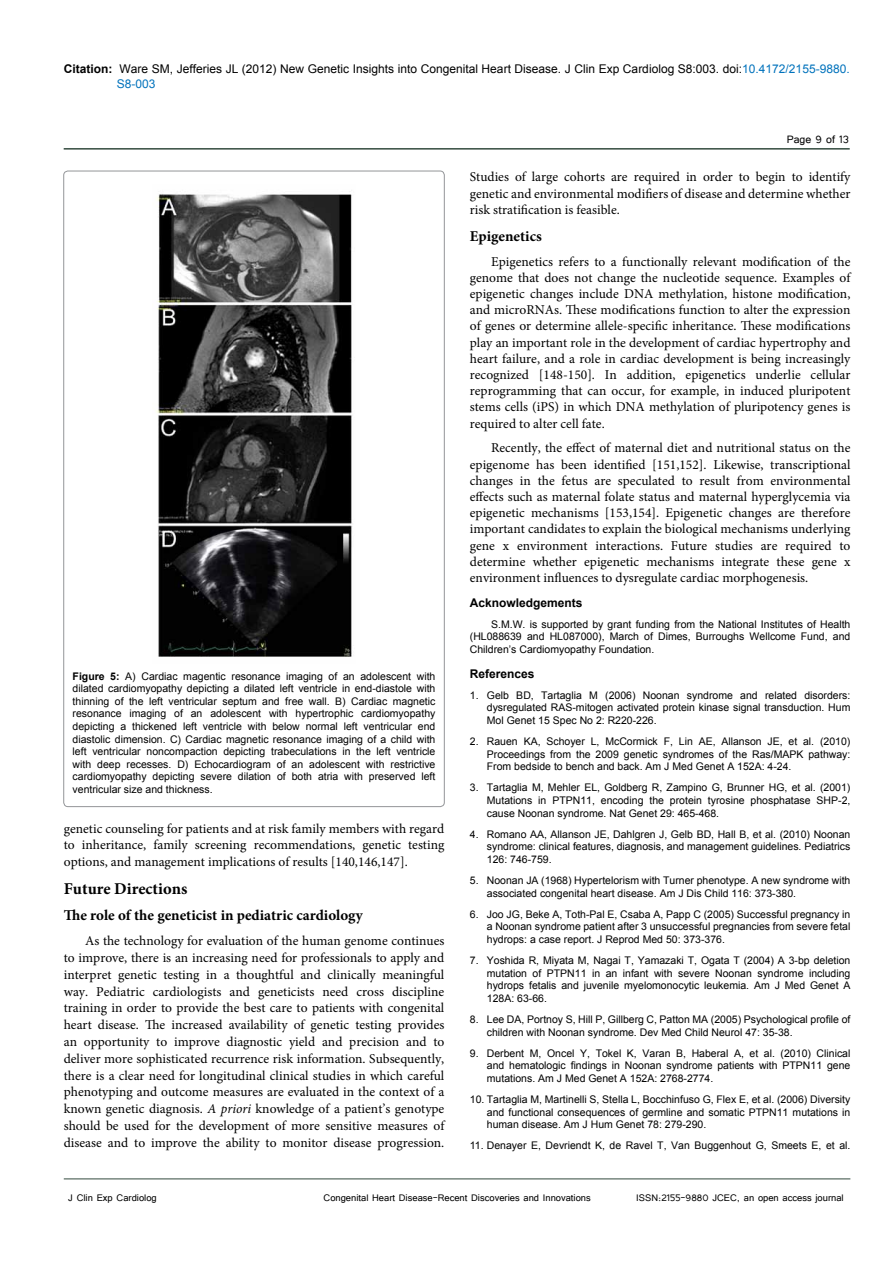
<style>
.page{position:relative;width:893px;height:1263px;background:#fff}
.page>*{position:absolute;margin:0;border:0;box-sizing:border-box;transform-origin:0 0}
.t1{font:700 16.5px "Minion Pro";color:#000}
.t2{font:700 15px "Minion Pro";color:#000}
.t3{font:13.5px/16.2px "Minion Pro";color:#000;text-align:justify}
.t4{font:13.5px "Tunga";color:#000}
.t5{font:12px/15px "Arial";color:#000}
.t6{font:12px "Tunga";color:#000}
.t7{font:700 12px "Arial";color:#000}
.t8{font:10.5px/12.6px "Arial";color:#000;text-align:justify}
.s1{font-weight:700}
.s2{color:#0072bc}
.s3{font-style:italic}
</style>
<div class="page">
<hr style="left:64px;top:148px;width:786px;height:2px;background:#344b3f">
<hr style="left:64px;top:1179px;width:786px;height:1px;background:#344b3f">
<img style="left:156px;top:191px;width:196px;height:466px">
<p class="t5" style="left:117px;top:61px;width:734px;text-indent:-53px"><span class="s1">Citation:</span> Ware SM, Jefferies JL (2012) New Genetic Insights into Congenital Heart Disease. J Clin Exp Cardiolog S8:003. doi:<span class="s2">10.4172/2155-9880.<br>S8-003</span></p>
<p class="t8" style="left:73px;top:670px;width:364px"><span class="s1">Figure 5:</span> A) Cardiac magentic resonance imaging of an adolescent with dilated cardiomyopathy depicting a dilated left ventricle in end-diastole with thinning of the left ventricular septum and free wall. B) Cardiac magnetic resonance imaging of an adolescent with hypertrophic cardiomyopathy depicting a thickened left ventricle with below normal left ventricular end diastolic dimension. C) Cardiac magnetic resonance imaging of a child with left ventricular noncompaction depicting trabeculations in the left ventricle with deep recesses. D) Echocardiogram of an adolescent with restrictive cardiomyopathy depicting severe dilation of both atria with preserved left ventricular size and thickness.</p>
<p class="t3" style="left:64px;top:821px;width:382px">genetic counseling for patients and at risk family members with regard to inheritance, family screening recommendations, genetic testing options, and management implications of results [140,146,147].</p>
<p class="t1" style="left:64px;top:877px;width:125px">Future Directions</p>
<p class="t2" style="left:64px;top:905px;width:300px">The role of the geneticist in pediatric cardiology</p>
<p class="t3" style="left:64px;top:932px;width:382px;line-height:16.8px;text-indent:21px">As the technology for evaluation of the human genome continues to improve, there is an increasing need for professionals to apply and interpret genetic testing in a thoughtful and clinically meaningful way. Pediatric cardiologists and geneticists need cross discipline training in order to provide the best care to patients with congenital heart disease. The increased availability of genetic testing provides an opportunity to improve diagnostic yield and precision and to deliver more sophisticated recurrence risk information. Subsequently, there is a clear need for longitudinal clinical studies in which careful phenotyping and outcome measures are evaluated in the context of a known genetic diagnosis. <span class="s3">A priori</span> knowledge of a patient’s genotype should be used for the development of more sensitive measures of disease and to improve the ability to monitor disease progression.</p>
<p class="t4" style="left:787px;top:131px;width:64px">Page 9 of 13</p>
<p class="t3" style="left:470px;top:168px;width:382px;line-height:16.8px">Studies of large cohorts are required in order to begin to identify genetic and environmental modifiers of disease and determine whether risk stratification is feasible.</p>
<p class="t2" style="left:470px;top:226px;width:73px">Epigenetics</p>
<p class="t3" style="left:470px;top:253px;width:382px;text-indent:21px">Epigenetics refers to a functionally relevant modification of the genome that does not change the nucleotide sequence. Examples of epigenetic changes include DNA methylation, histone modification, and microRNAs. These modifications function to alter the expression of genes or determine allele-specific inheritance. These modifications play an important role in the development of cardiac hypertrophy and heart failure, and a role in cardiac development is being increasingly recognized [148-150]. In addition, epigenetics underlie cellular reprogramming that can occur, for example, in induced pluripotent stems cells (iPS) in which DNA methylation of pluripotency genes is required to alter cell fate.</p>
<p class="t3" style="left:470px;top:440px;width:382px;text-indent:21px">Recently, the effect of maternal diet and nutritional status on the epigenome has been identified [151,152]. Likewise, transcriptional changes in the fetus are speculated to result from environmental effects such as maternal folate status and maternal hyperglycemia via epigenetic mechanisms [153,154]. Epigenetic changes are therefore important candidates to explain the biological mechanisms underlying gene x environment interactions. Future studies are required to determine whether epigenetic mechanisms integrate these gene x environment influences to dysregulate cardiac morphogenesis.</p>
<p class="t7" style="left:470px;top:594px;width:114px">Acknowledgements</p>
<p class="t8" style="left:470px;top:618px;width:382px;text-indent:21px">S.M.W. is supported by grant funding from the National Institutes of Health (HL088639 and HL087000), March of Dimes, Burroughs Wellcome Fund, and Children’s Cardiomyopathy Foundation.</p>
<p class="t7" style="left:470px;top:665px;width:66px">References</p>
<p class="t8" style="left:487px;top:689px;width:365px;text-indent:-17px">1. Gelb BD, Tartaglia M (2006) Noonan syndrome and related disorders: dysregulated RAS-mitogen activated protein kinase signal transduction. Hum Mol Genet 15 Spec No 2: R220-226.</p>
<p class="t8" style="left:487px;top:735px;width:365px;text-indent:-17px">2. Rauen KA, Schoyer L, McCormick F, Lin AE, Allanson JE, et al. (2010)<br>Proceedings from the 2009 genetic syndromes of the Ras/MAPK pathway:<br>From bedside to bench and back. Am J Med Genet A 152A: 4-24.</p>
<p class="t8" style="left:487px;top:781px;width:365px;text-indent:-17px">3. Tartaglia M, Mehler EL, Goldberg R, Zampino G, Brunner HG, et al. (2001)<br>Mutations in PTPN11, encoding the protein tyrosine phosphatase SHP-2, cause Noonan syndrome. Nat Genet 29: 465-468.</p>
<p class="t8" style="left:487px;top:828px;width:365px;text-indent:-17px">4. Romano AA, Allanson JE, Dahlgren J, Gelb BD, Hall B, et al. (2010) Noonan syndrome: clinical features, diagnosis, and management guidelines. Pediatrics 126: 746-759.</p>
<p class="t8" style="left:487px;top:874px;width:365px;text-indent:-17px">5. Noonan JA (1968) Hypertelorism with Turner phenotype. A new syndrome with associated congenital heart disease. Am J Dis Child 116: 373-380.</p>
<p class="t8" style="left:487px;top:908px;width:365px;text-indent:-17px">6. Joo JG, Beke A, Toth-Pal E, Csaba A, Papp C (2005) Successful pregnancy in a Noonan syndrome patient after 3 unsuccessful pregnancies from severe fetal hydrops: a case report. J Reprod Med 50: 373-376.</p>
<p class="t8" style="left:487px;top:954px;width:365px;text-indent:-17px">7. Yoshida R, Miyata M, Nagai T, Yamazaki T, Ogata T (2004) A 3-bp deletion mutation of PTPN11 in an infant with severe Noonan syndrome including hydrops fetalis and juvenile myelomonocytic leukemia. Am J Med Genet A 128A: 63-66.</p>
<p class="t8" style="left:487px;top:1013px;width:365px;text-indent:-17px">8. Lee DA, Portnoy S, Hill P, Gillberg C, Patton MA (2005) Psychological profile of children with Noonan syndrome. Dev Med Child Neurol 47: 35-38.</p>
<p class="t8" style="left:487px;top:1047px;width:365px;text-indent:-17px">9. Derbent M, Oncel Y, Tokel K, Varan B, Haberal A, et al. (2010) Clinical and hematologic findings in Noonan syndrome patients with PTPN11 gene mutations. Am J Med Genet A 152A: 2768-2774.</p>
<p class="t8" style="left:487px;top:1093px;width:365px;text-indent:-17px">10. Tartaglia M, Martinelli S, Stella L, Bocchinfuso G, Flex E, et al. (2006) Diversity and functional consequences of germline and somatic PTPN11 mutations in human disease. Am J Hum Genet 78: 279-290.</p>
<p class="t8" style="left:470px;top:1139px;width:382px">11. Denayer E, Devriendt K, de Ravel T, Van Buggenhout G, Smeets E, et al.</p>
<p class="t6" style="left:68px;top:1190px;width:90px">J Clin Exp Cardiolog</p>
<p class="t6" style="left:324px;top:1190px;width:269px">Congenital Heart Disease-Recent Discoveries and Innovations</p>
<p class="t6" style="left:636px;top:1190px;width:209px">ISSN:2155-9880 JCEC, an open access journal</p>
</div>
